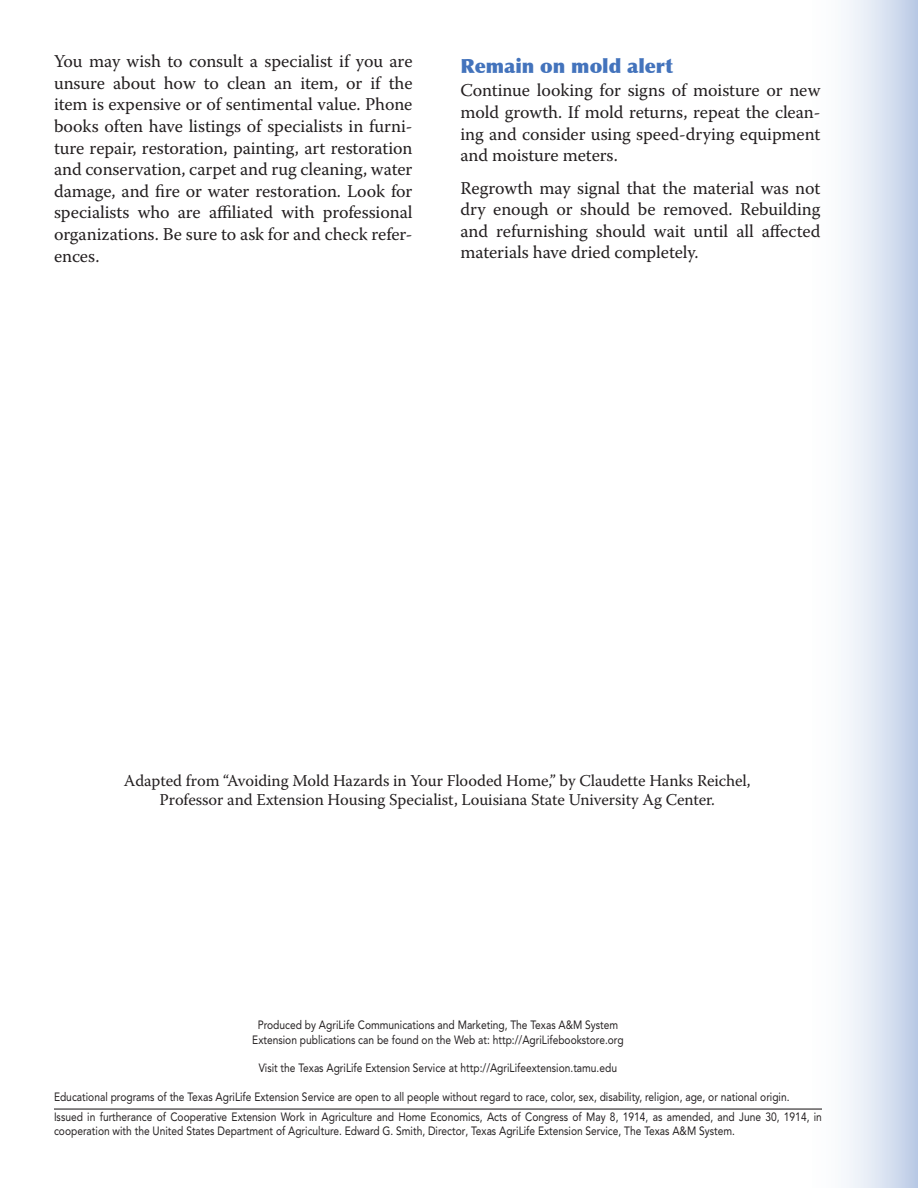
<style>
.page{position:relative;width:918px;height:1188px;background:#fff}
.page>*{position:absolute;margin:0;border:0;box-sizing:border-box;transform-origin:0 0}
.heading1{font:900 19.5px "Optima";color:#4373bc}
.body{font:18px/21.6px "Warnock Pro";letter-spacing:-.005em;color:#231f20;text-align:justify}
.body-2{font:16.5px/19.8px "Warnock Pro";letter-spacing:-.005em;color:#231f20;text-align:center}
.Statement{font:12px/14.4px "Avenir";color:#231f20;scale:.85 1}
</style>
<div class="page">
<div style="left:796px;top:0;width:122px;height:1188px;background:linear-gradient(to right,#fff,#c5d3e9)"></div>
<hr style="left:54px;top:1109px;width:768px;height:1px;background:#231f20">
<p class="body" style="left:54px;top:50px;width:360px">You may wish to consult a specialist if you are unsure about how to clean an item, or if the item is expensive or of sentimental value. Phone books often have listings of specialists in furni&shy;ture repair, restoration, painting, art restoration and conservation, carpet and rug cleaning, water damage, and fire or water restoration. Look for specialists who are affiliated with professional organizations. Be sure to ask for and check refer&shy;ences.</p>
<p class="heading1" style="left:460px;top:54px;width:214px">Remain on mold alert</p>
<p class="body" style="left:460px;top:79px;width:362px">Continue looking for signs of moisture or new mold growth. If mold returns, repeat the clean&shy;ing and consider using speed-drying equipment and moisture meters.</p>
<p class="body" style="left:460px;top:177px;width:362px">Regrowth may signal that the material was not dry enough or should be removed. Rebuilding and refurnishing should wait until all affected materials have dried completely.</p>
<p class="body-2" style="left:124px;top:770px;width:628px">Adapted from “Avoiding Mold Hazards in Your Flooded Home,” by Claudette Hanks Reichel,<br>Professor and Extension Housing Specialist, Louisiana State University Ag Center.</p>
<p class="Statement" style="left:258px;top:1018px;width:426px">Produced by AgriLife Communications and Marketing, The Texas A&amp;M System</p>
<p class="Statement" style="left:252px;top:1032px;width:438px">Extension publications can be found on the Web at: http://AgriLifebookstore.org</p>
<p class="Statement" style="left:259px;top:1061px;width:423px">Visit the Texas AgriLife Extension Service at http://AgriLifeextension.tamu.edu</p>
<p class="Statement" style="left:54px;top:1090px;width:867px">Educational programs of the Texas AgriLife Extension Service are open to all people without regard to race, color, sex, disability, religion, age, or national origin.</p>
<p class="Statement" style="left:54px;top:1110px;width:905px">Issued in furtherance of Cooperative Extension Work in Agriculture and Home Economics, Acts of Congress of May 8, 1914, as amended, and June 30, 1914, in cooperation with the United States Department of Agriculture. Edward G. Smith, Director, Texas AgriLife Extension Service, The Texas A&amp;M System.</p>
</div>
